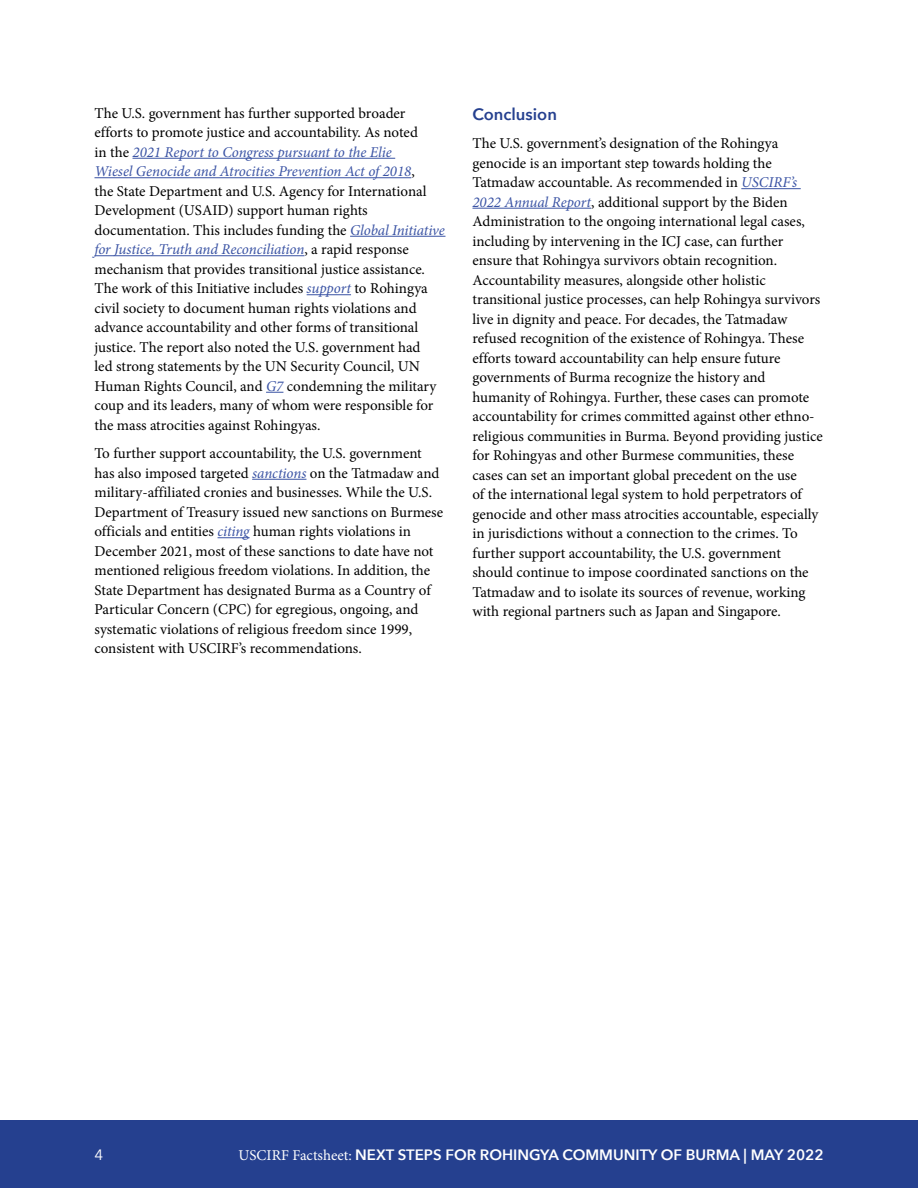
<style>
.page{position:relative;width:918px;height:1188px;background:#fff}
.page>*{position:absolute;margin:0;border:0;box-sizing:border-box;transform-origin:0 0}
.Subhead{font:600 16.5px "Avenir Next";color:#25408f}
.Body_no_indent{font:15px/19.5px "Minion Pro";color:#000}
.t1{font:600 15px "Avenir Next";color:#fff}
.t2{font:15px "Avenir Next";color:#fff}
.s1{font-style:italic;color:#3a53a4}
.s2{font-family:"Minion Pro";font-weight:400}
</style>
<div class="page">
<div style="left:0;top:1120px;width:918px;height:68px;background:#25408f"></div>
<hr style="left:133px;top:158px;width:262px;height:1px;background:#3a53a4">
<hr style="left:94px;top:177px;width:317px;height:1px;background:#3a53a4">
<hr style="left:350px;top:236px;width:95px;height:1px;background:#3a53a4">
<hr style="left:94px;top:255px;width:210px;height:1px;background:#3a53a4">
<hr style="left:307px;top:294px;width:44px;height:1px;background:#3a53a4">
<svg style="left:266px;top:392px;width:17px;height:1px"></svg>
<hr style="left:252px;top:479px;width:54px;height:1px;background:#3a53a4">
<hr style="left:218px;top:537px;width:32px;height:1px;background:#3a53a4">
<hr style="left:741px;top:188px;width:60px;height:1px;background:#3a53a4">
<hr style="left:472px;top:208px;width:119px;height:1px;background:#3a53a4">
<p class="Body_no_indent" style="left:94px;top:103px;width:352px">The U.S. government has further supported broader efforts to promote justice and accountability. As noted<br>in the <span class="s1">2021 Report to Congress pursuant to the Elie<br>Wiesel Genocide and Atrocities Prevention Act of 2018</span>,<br>the State Department and U.S. Agency for International Development (USAID) support human rights documentation. This includes funding the <span class="s1">Global Initiative for Justice, Truth and Reconciliation</span>, a rapid response mechanism that provides transitional justice assistance.<br>The work of this Initiative includes <span class="s1">support</span> to Rohingya civil society to document human rights violations and advance accountability and other forms of transitional justice. The report also noted the U.S. government had<br>led strong statements by the UN Security Council, UN Human Rights Council, and <span class="s1">G7</span> condemning the military coup and its leaders, many of whom were responsible for the mass atrocities against Rohingyas.</p>
<p class="Body_no_indent" style="left:94px;top:444px;width:350px">To further support accountability, the U.S. government has also imposed targeted <span class="s1">sanctions</span> on the Tatmadaw and military-affiliated cronies and businesses. While the U.S.<br>Department of Treasury issued new sanctions on Burmese officials and entities <span class="s1">citing</span> human rights violations in December 2021, most of these sanctions to date have not mentioned religious freedom violations. In addition, the State Department has designated Burma as a Country of Particular Concern (CPC) for egregious, ongoing, and systematic violations of religious freedom since 1999, consistent with USCIRF’s recommendations.</p>
<p class="Subhead" style="left:472px;top:100px;width:86px">Conclusion</p>
<p class="Body_no_indent" style="left:472px;top:134px;width:352px">The U.S. government’s designation of the Rohingya genocide is an important step towards holding the Tatmadaw accountable. As recommended in <span class="s1">USCIRF’s 2022 Annual Report</span>, additional support by the Biden Administration to the ongoing international legal cases, including by intervening in the ICJ case, can further ensure that Rohingya survivors obtain recognition.<br>Accountability measures, alongside other holistic transitional justice processes, can help Rohingya survivors live in dignity and peace. For decades, the Tatmadaw refused recognition of the existence of Rohingya. These efforts toward accountability can help ensure future governments of Burma recognize the history and humanity of Rohingya. Further, these cases can promote accountability for crimes committed against other ethno&shy;religious communities in Burma. Beyond providing justice for Rohingyas and other Burmese communities, these cases can set an important global precedent on the use<br>of the international legal system to hold perpetrators of genocide and other mass atrocities accountable, especially in jurisdictions without a connection to the crimes. To further support accountability, the U.S. government should continue to impose coordinated sanctions on the Tatmadaw and to isolate its sources of revenue, working with regional partners such as Japan and Singapore.</p>
<p class="t2" style="left:94px;top:1142px;width:10px">4</p>
<p class="t1" style="left:239px;top:1142px;width:586px"><span class="s2">USCIRF Factsheet:</span> NEXT STEPS FOR ROHINGYA COMMUNITY OF BURMA | MAY 2022</p>
</div>
